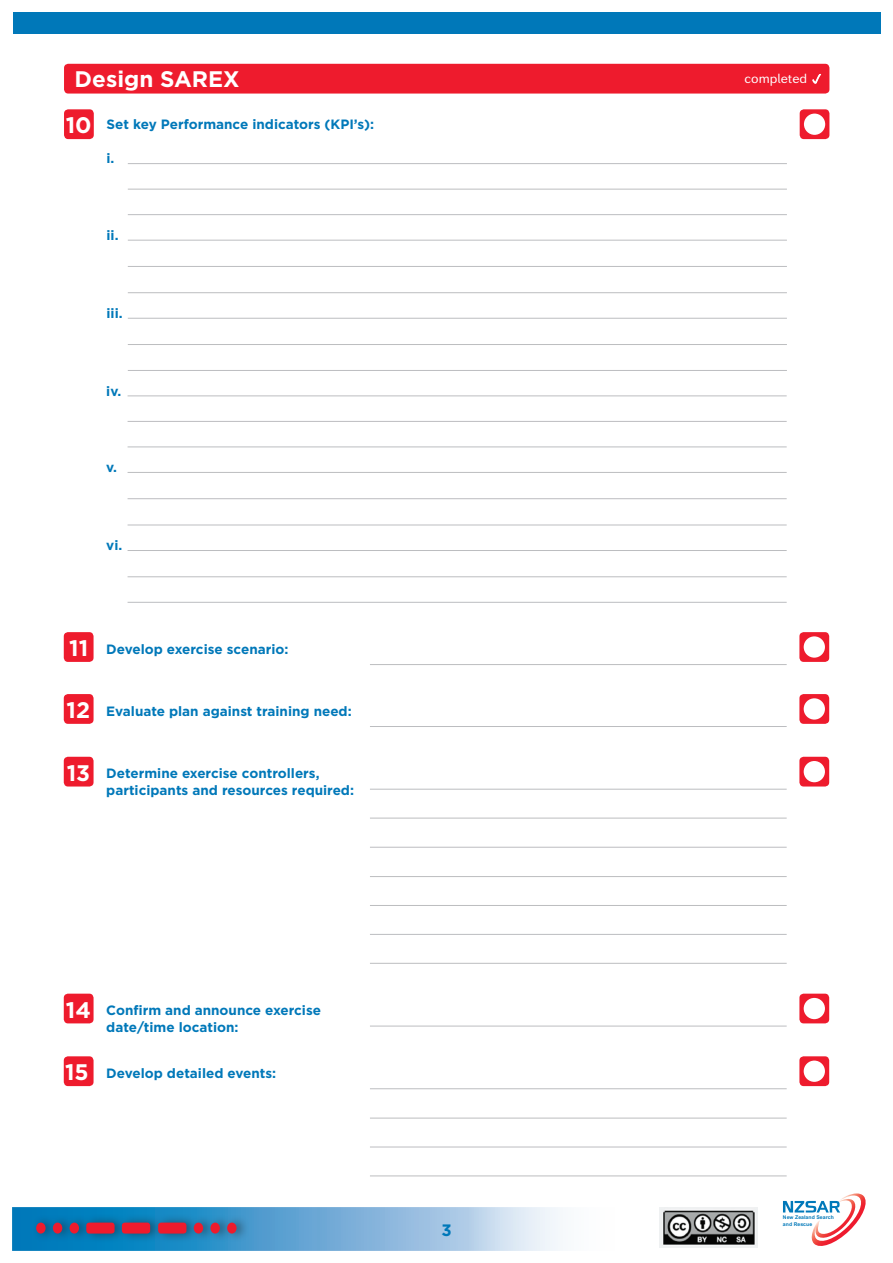
<style>
.page{position:relative;width:893px;height:1263px;background:#fff}
.page>*{position:absolute;margin:0;border:0;box-sizing:border-box;transform-origin:0 0}
.Sub_Head{font:700 22.5px "Gotham";color:#fff}
.numbered_heading{font:700 16.5px "Gotham";color:#0078b9}
.Numbered_heading_2{font:700 13.5px/16.5px "Gotham";color:#0078b9}
.numbered_heading-2{font:700 13.5px "Gotham";color:#0078b9}
.body_text_new{font:12.75px "Seconda Soft";color:#fff}
.t1{font:700 5.1px/6.1px "Arial MT Std";letter-spacing:.01em;color:#0078b9}
</style>
<div class="page">
<div style="left:13px;top:13px;width:867px;height:21px;background:#0078b9"></div>
<svg style="left:13px;top:1208px;width:667px;height:42px"></svg>
<div style="left:31px;top:1213px;width:219px;height:30px;background:#231f20;opacity:.55"></div>
<div style="left:36px;top:1222px;width:10px;height:11px;background:#ee1b2d;border-radius:50%"></div>
<div style="left:53px;top:1222px;width:9px;height:11px;background:#ee1b2d;border-radius:50%"></div>
<div style="left:70px;top:1222px;width:9px;height:11px;background:#ee1b2d;border-radius:50%"></div>
<div style="left:86px;top:1222px;width:29px;height:11px;background:#ee1b2d;border-radius:3px"></div>
<div style="left:122px;top:1222px;width:28px;height:11px;background:#ee1b2d;border-radius:3px"></div>
<div style="left:158px;top:1222px;width:28px;height:11px;background:#ee1b2d;border-radius:3px"></div>
<div style="left:194px;top:1222px;width:9px;height:11px;background:#ee1b2d;border-radius:50%"></div>
<div style="left:210px;top:1222px;width:10px;height:11px;background:#ee1b2d;border-radius:50%"></div>
<div style="left:227px;top:1222px;width:10px;height:11px;background:#ee1b2d;border-radius:50%"></div>
<svg style="left:783px;top:1193px;width:83px;height:53px"></svg>
<img style="left:659px;top:1208px;width:99px;height:39px">
<hr style="left:128px;top:396px;width:659px;height:1px;background:#bcbdc0">
<hr style="left:128px;top:498px;width:659px;height:1px;background:#bcbdc0">
<hr style="left:128px;top:576px;width:659px;height:1px;background:#bcbdc0">
<hr style="left:128px;top:421px;width:659px;height:1px;background:#bcbdc0">
<hr style="left:128px;top:602px;width:659px;height:1px;background:#bcbdc0">
<hr style="left:128px;top:472px;width:659px;height:1px;background:#bcbdc0">
<hr style="left:128px;top:550px;width:659px;height:1px;background:#bcbdc0">
<hr style="left:128px;top:447px;width:659px;height:1px;background:#bcbdc0">
<hr style="left:128px;top:525px;width:659px;height:1px;background:#bcbdc0">
<div style="left:799px;top:632px;width:30px;height:30px;background:#ee1b2d;border-radius:4px"></div>
<div style="left:799px;top:757px;width:30px;height:29px;background:#ee1b2d;border-radius:4px"></div>
<div style="left:799px;top:694px;width:30px;height:30px;background:#ee1b2d;border-radius:4px"></div>
<div style="left:64px;top:632px;width:30px;height:30px;background:#ee1b2d;border-radius:4px"></div>
<div style="left:64px;top:757px;width:30px;height:29px;background:#ee1b2d;border-radius:4px"></div>
<div style="left:64px;top:694px;width:30px;height:30px;background:#ee1b2d;border-radius:4px"></div>
<div style="left:804px;top:636px;width:21px;height:22px;background:#fff;border-radius:50%"></div>
<div style="left:804px;top:761px;width:21px;height:21px;background:#fff;border-radius:50%"></div>
<div style="left:804px;top:698px;width:21px;height:22px;background:#fff;border-radius:50%"></div>
<hr style="left:370px;top:664px;width:417px;height:1px;background:#bcbdc0">
<hr style="left:370px;top:789px;width:417px;height:1px;background:#bcbdc0">
<hr style="left:370px;top:818px;width:417px;height:1px;background:#bcbdc0">
<hr style="left:370px;top:847px;width:417px;height:1px;background:#bcbdc0">
<hr style="left:370px;top:876px;width:417px;height:1px;background:#bcbdc0">
<hr style="left:370px;top:905px;width:417px;height:1px;background:#bcbdc0">
<hr style="left:370px;top:934px;width:417px;height:1px;background:#bcbdc0">
<hr style="left:370px;top:726px;width:417px;height:1px;background:#bcbdc0">
<hr style="left:370px;top:963px;width:417px;height:1px;background:#bcbdc0">
<div style="left:799px;top:1056px;width:30px;height:30px;background:#ee1b2d;border-radius:4px"></div>
<div style="left:799px;top:994px;width:30px;height:29px;background:#ee1b2d;border-radius:4px"></div>
<div style="left:64px;top:1056px;width:30px;height:30px;background:#ee1b2d;border-radius:4px"></div>
<div style="left:64px;top:994px;width:30px;height:29px;background:#ee1b2d;border-radius:4px"></div>
<div style="left:804px;top:1060px;width:21px;height:22px;background:#fff;border-radius:50%"></div>
<div style="left:804px;top:998px;width:21px;height:21px;background:#fff;border-radius:50%"></div>
<hr style="left:370px;top:1088px;width:417px;height:1px;background:#bcbdc0">
<hr style="left:370px;top:1118px;width:417px;height:1px;background:#bcbdc0">
<hr style="left:370px;top:1147px;width:417px;height:1px;background:#bcbdc0">
<hr style="left:370px;top:1026px;width:417px;height:1px;background:#bcbdc0">
<hr style="left:370px;top:1176px;width:417px;height:1px;background:#bcbdc0">
<hr style="left:128px;top:163px;width:659px;height:1px;background:#bcbdc0">
<hr style="left:128px;top:266px;width:659px;height:1px;background:#bcbdc0">
<hr style="left:128px;top:344px;width:659px;height:1px;background:#bcbdc0">
<hr style="left:128px;top:370px;width:659px;height:1px;background:#bcbdc0">
<hr style="left:128px;top:189px;width:659px;height:1px;background:#bcbdc0">
<hr style="left:128px;top:240px;width:659px;height:1px;background:#bcbdc0">
<hr style="left:128px;top:318px;width:659px;height:1px;background:#bcbdc0">
<hr style="left:128px;top:214px;width:659px;height:1px;background:#bcbdc0">
<hr style="left:128px;top:292px;width:659px;height:1px;background:#bcbdc0">
<div style="left:64px;top:64px;width:765px;height:30px;background:#ee1b2d;border-radius:4px"></div>
<svg style="left:812px;top:73px;width:9px;height:11px"></svg>
<div style="left:800px;top:109px;width:29px;height:30px;background:#ee1b2d;border-radius:4px"></div>
<div style="left:64px;top:109px;width:30px;height:30px;background:#ee1b2d;border-radius:4px"></div>
<div style="left:804px;top:114px;width:21px;height:21px;background:#fff;border-radius:50%"></div>
<p class="Sub_Head" style="left:75px;top:65px;width:167px">Design SAREX</p>
<p class="Sub_Head" style="left:66px;top:112px;width:27px">10</p>
<p class="Numbered_heading_2" style="left:107px;top:116px;width:269px">Set key Performance indicators (KPI’s):</p>
<p class="numbered_heading-2" style="left:107px;top:150px;width:9px">i.</p>
<p class="numbered_heading-2" style="left:107px;top:227px;width:14px">ii.</p>
<p class="numbered_heading-2" style="left:107px;top:305px;width:18px">iii.</p>
<p class="numbered_heading-2" style="left:106px;top:383px;width:16px">iv.</p>
<p class="numbered_heading-2" style="left:106px;top:459px;width:12px">v.</p>
<p class="numbered_heading-2" style="left:106px;top:537px;width:18px">vi.</p>
<p class="Sub_Head" style="left:69px;top:634px;width:20px">11</p>
<p class="Sub_Head" style="left:67px;top:696px;width:25px">12</p>
<p class="Numbered_heading_2" style="left:106px;top:640px;width:184px">Develop exercise scenario:</p>
<p class="Numbered_heading_2" style="left:106px;top:702px;width:247px">Evaluate plan against training need:</p>
<p class="Sub_Head" style="left:67px;top:759px;width:25px">13</p>
<p class="Numbered_heading_2" style="left:106px;top:765px;width:249px">Determine exercise controllers, participants and resources required:</p>
<p class="Sub_Head" style="left:66px;top:996px;width:26px">14</p>
<p class="Sub_Head" style="left:65px;top:1058px;width:25px">15</p>
<p class="Numbered_heading_2" style="left:106px;top:1002px;width:216px">Confirm and announce exercise date/time location:</p>
<p class="Numbered_heading_2" style="left:106px;top:1065px;width:171px">Develop detailed events:</p>
<p class="numbered_heading" style="left:441px;top:1220px;width:12px">3</p>
<p class="body_text_new" style="left:744px;top:71px;width:64px">completed</p>
<p class="t1" style="left:783px;top:1214px;width:52px">New Zealand Search and Rescue</p>
</div>
